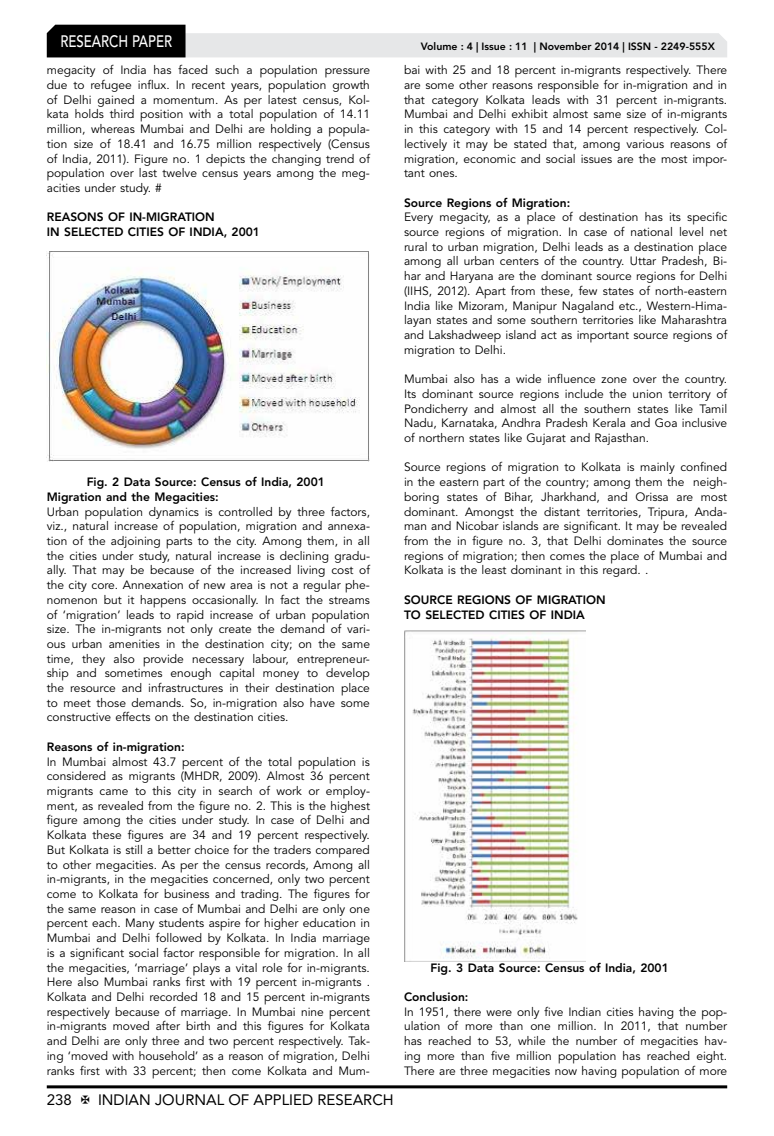
<style>
.page{position:relative;width:774px;height:1136px;background:#fff}
.page>*{position:absolute;margin:0;border:0;box-sizing:border-box;transform-origin:0 0}
.t1{font:500 16.5px "Avenir LT Std";color:#fff;scale:.8 1}
.t2{font:15px "Avenir LT Std";color:#000}
.t3{font:12px/14.7px "Avenir LT Std";color:#000;text-align:justify}
.t4{font:800 12px/14.7px "Avenir LT Std";color:#000}
.t5{font:800 10.5px "Avenir LT Std";color:#000}
</style>
<div class="page">
<hr style="left:47px;top:1085px;width:680px;height:3px;background:#000">
<svg style="left:47px;top:25px;width:680px;height:32px"></svg>
<img style="left:47px;top:251px;width:323px;height:210px">
<img style="left:405px;top:630px;width:181px;height:331px">
<h1 class="t1" style="left:60px;top:32px;width:139px">RESEARCH PAPER</h1>
<p class="t3" style="left:47px;top:63px;width:325px">megacity of India has faced such a population pressure due to refugee influx. In recent years, population growth of Delhi gained a momentum. As per latest census, Kol&shy;kata holds third position with a total population of 14.11 million, whereas Mumbai and Delhi are holding a popula&shy;tion size of 18.41 and 16.75 million respectively (Census of India, 2011). Figure no. 1 depicts the changing trend of population over last twelve census years among the meg&shy;acities under study. #</p>
<p class="t4" style="left:47px;top:210px;width:215px">REASONS OF IN-MIGRATION<br>IN SELECTED CITIES OF INDIA, 2001</p>
<p class="t4" style="left:47px;top:474px;width:280px;text-indent:40px">Fig. 2 Data Source: Census of India, 2001<br>Migration and the Megacities:</p>
<p class="t3" style="left:47px;top:504px;width:325px">Urban population dynamics is controlled by three factors, viz., natural increase of population, migration and annexa&shy;tion of the adjoining parts to the city. Among them, in all the cities under study, natural increase is declining gradu&shy;ally. That may be because of the increased living cost of the city core. Annexation of new area is not a regular phe&shy;nomenon but it happens occasionally. In fact the streams of ‘migration’ leads to rapid increase of urban population size. The in-migrants not only create the demand of vari&shy;ous urban amenities in the destination city; on the same time, they also provide necessary labour, entrepreneur&shy;ship and sometimes enough capital money to develop the resource and infrastructures in their destination place to meet those demands. So, in-migration also have some constructive effects on the destination cities.</p>
<p class="t4" style="left:47px;top:739px;width:139px">Reasons of in-migration:</p>
<p class="t3" style="left:47px;top:754px;width:325px">In Mumbai almost 43.7 percent of the total population is considered as migrants (MHDR, 2009). Almost 36 percent migrants came to this city in search of work or employ&shy;ment, as revealed from the figure no. 2. This is the highest figure among the cities under study. In case of Delhi and Kolkata these figures are 34 and 19 percent respectively.<br>But Kolkata is still a better choice for the traders compared to other megacities. As per the census records, Among all in-migrants, in the megacities concerned, only two percent come to Kolkata for business and trading. The figures for the same reason in case of Mumbai and Delhi are only one percent each. Many students aspire for higher education in Mumbai and Delhi followed by Kolkata. In India marriage is a significant social factor responsible for migration. In all the megacities, ‘marriage’ plays a vital role for in-migrants.<br>Here also Mumbai ranks first with 19 percent in-migrants .<br>Kolkata and Delhi recorded 18 and 15 percent in-migrants respectively because of marriage. In Mumbai nine percent in-migrants moved after birth and this figures for Kolkata and Delhi are only three and two percent respectively. Tak&shy;ing ‘moved with household’ as a reason of migration, Delhi ranks first with 33 percent; then come Kolkata and Mum-</p>
<p class="t2" style="left:47px;top:1090px;width:27px">238</p>
<p class="t2" style="left:98px;top:1090px;width:297px">INDIAN JOURNAL OF APPLIED RESEARCH</p>
<p class="t5" style="left:421px;top:41px;width:296px">Volume : 4 | Issue : 11 | November 2014 | ISSN - 2249-555X</p>
<p class="t3" style="left:404px;top:63px;width:325px">bai with 25 and 18 percent in-migrants respectively. There are some other reasons responsible for in-migration and in that category Kolkata leads with 31 percent in-migrants.<br>Mumbai and Delhi exhibit almost same size of in-migrants in this category with 15 and 14 percent respectively. Col&shy;lectively it may be stated that, among various reasons of migration, economic and social issues are the most impor&shy;tant ones.</p>
<p class="t4" style="left:404px;top:195px;width:168px">Source Regions of Migration:</p>
<p class="t3" style="left:404px;top:210px;width:325px">Every megacity, as a place of destination has its specific source regions of migration. In case of national level net rural to urban migration, Delhi leads as a destination place among all urban centers of the country. Uttar Pradesh, Bi&shy;har and Haryana are the dominant source regions for Delhi (IIHS, 2012). Apart from these, few states of north-eastern India like Mizoram, Manipur Nagaland etc., Western-Hima&shy;layan states and some southern territories like Maharashtra and Lakshadweep island act as important source regions of migration to Delhi.</p>
<p class="t3" style="left:404px;top:372px;width:325px">Mumbai also has a wide influence zone over the country.<br>Its dominant source regions include the union territory of Pondicherry and almost all the southern states like Tamil Nadu, Karnataka, Andhra Pradesh Kerala and Goa inclusive of northern states like Gujarat and Rajasthan.</p>
<p class="t3" style="left:404px;top:460px;width:325px">Source regions of migration to Kolkata is mainly confined in the eastern part of the country; among them the neigh&shy;boring states of Bihar, Jharkhand, and Orissa are most dominant. Amongst the distant territories, Tripura, Anda&shy;man and Nicobar islands are significant. It may be revealed from the in figure no. 3, that Delhi dominates the source regions of migration; then comes the place of Mumbai and Kolkata is the least dominant in this regard. .</p>
<p class="t4" style="left:404px;top:592px;width:203px">SOURCE REGIONS OF MIGRATION<br>TO SELECTED CITIES OF INDIA</p>
<p class="t4" style="left:431px;top:959px;width:240px">Fig. 3 Data Source: Census of India, 2001</p>
<p class="t4" style="left:404px;top:989px;width:66px">Conclusion:</p>
<p class="t3" style="left:404px;top:1004px;width:325px">In 1951, there were only five Indian cities having the pop&shy;ulation of more than one million. In 2011, that number has reached to 53, while the number of megacities hav&shy;ing more than five million population has reached eight.<br>There are three megacities now having population of more</p>
</div>
